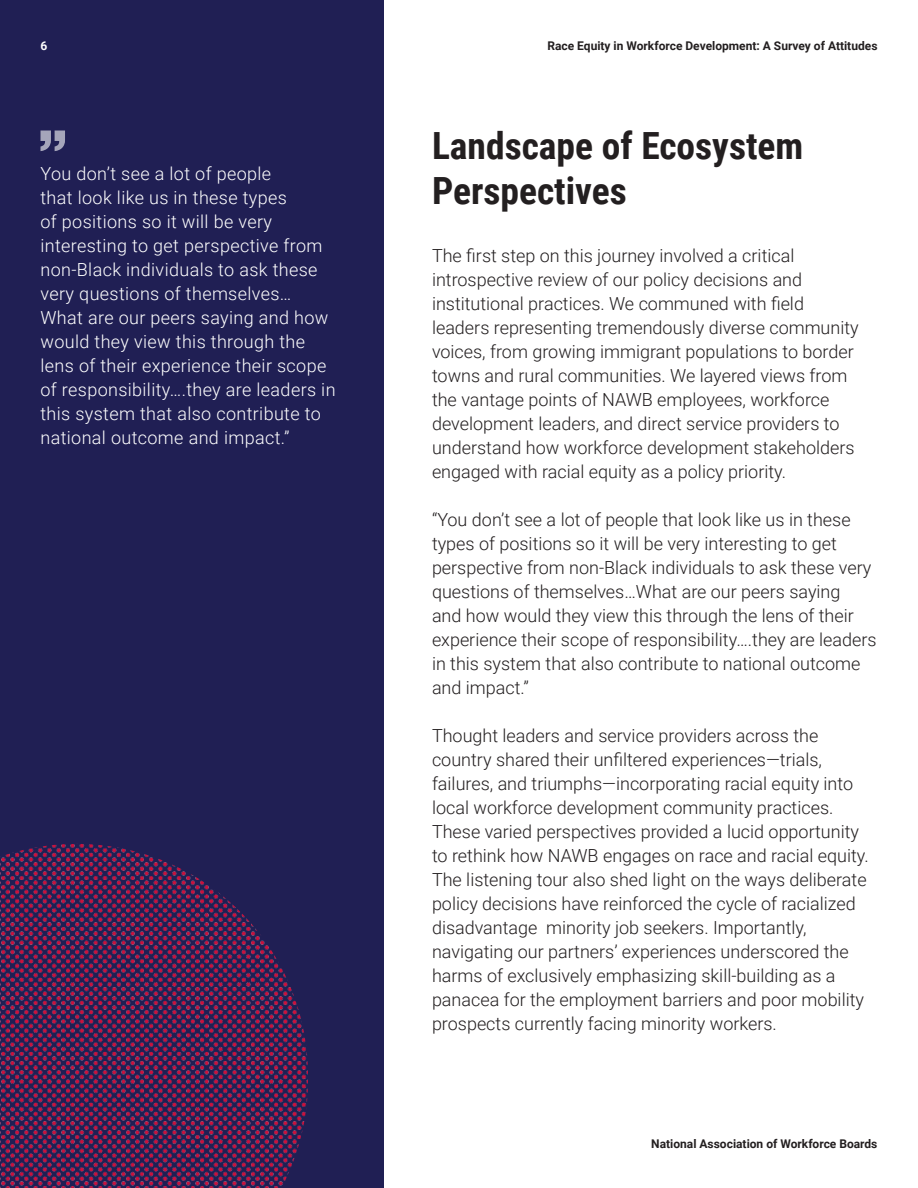
<style>
.page{position:relative;width:918px;height:1188px;background:#fff}
.page>*{position:absolute;margin:0;border:0;box-sizing:border-box;transform-origin:0 0}
.t1{font:700 37.5px/45px "Roboto Condensed";color:#231f20}
.t2{font:300 18px/24px "Roboto";color:#231f20}
.t3{font:300 18px/24px "Roboto";letter-spacing:.02em;color:#fff}
.t4{font:700 12px "Roboto";color:#231f20}
.t5{font:700 12px "Roboto";color:#fff}
</style>
<div class="page">
<hr style="left:917px;top:0;width:1px;height:1188px;background:#201f54">
<div style="left:0;top:0;width:384px;height:1188px;background:#201f54"></div>
<svg style="left:40px;top:130px;width:25px;height:21px"></svg>
<img style="left:0;top:844px;width:308px;height:344px">
<p class="t5" style="left:40px;top:37px;width:8px">6</p>
<p class="t3" style="left:40px;top:161px;width:297px">You don’t see a lot of people<br>that look like us in these types<br>of positions so it will be very interesting to get perspective from non-Black individuals to ask these very questions of themselves… What are our peers saying and how would they view this through the lens of their experience their scope of responsibility….they are leaders in this system that also contribute to national outcome and impact.”</p>
<p class="t4" style="left:547px;top:37px;width:332px">Race Equity in Workforce Development: A Survey of Attitudes</p>
<p class="t1" style="left:432px;top:121px;width:373px">Landscape of Ecosystem<br>Perspectives</p>
<p class="t2" style="left:432px;top:243px;width:428px">The first step on this journey involved a critical introspective review of our policy decisions and institutional practices. We communed with field leaders representing tremendously diverse community voices, from growing immigrant populations to border towns and rural communities. We layered views from the vantage points of NAWB employees, workforce development leaders, and direct service providers to understand how workforce development stakeholders engaged with racial equity as a policy priority.</p>
<p class="t2" style="left:432px;top:507px;width:446px">“You don’t see a lot of people that look like us in these types of positions so it will be very interesting to get perspective from non-Black individuals to ask these very questions of themselves…What are our peers saying<br>and how would they view this through the lens of their experience their scope of responsibility….they are leaders in this system that also contribute to national outcome and impact.”</p>
<p class="t2" style="left:432px;top:723px;width:438px">Thought leaders and service providers across the country shared their unfiltered experiences—trials, failures, and triumphs—incorporating racial equity into local workforce development community practices.<br>These varied perspectives provided a lucid opportunity to rethink how NAWB engages on race and racial equity.<br>The listening tour also shed light on the ways deliberate policy decisions have reinforced the cycle of racialized disadvantage minority job seekers. Importantly, navigating our partners’ experiences underscored the harms of exclusively emphasizing skill-building as a panacea for the employment barriers and poor mobility prospects currently facing minority workers.</p>
<p class="t4" style="left:651px;top:1135px;width:228px">National Association of Workforce Boards</p>
</div>
